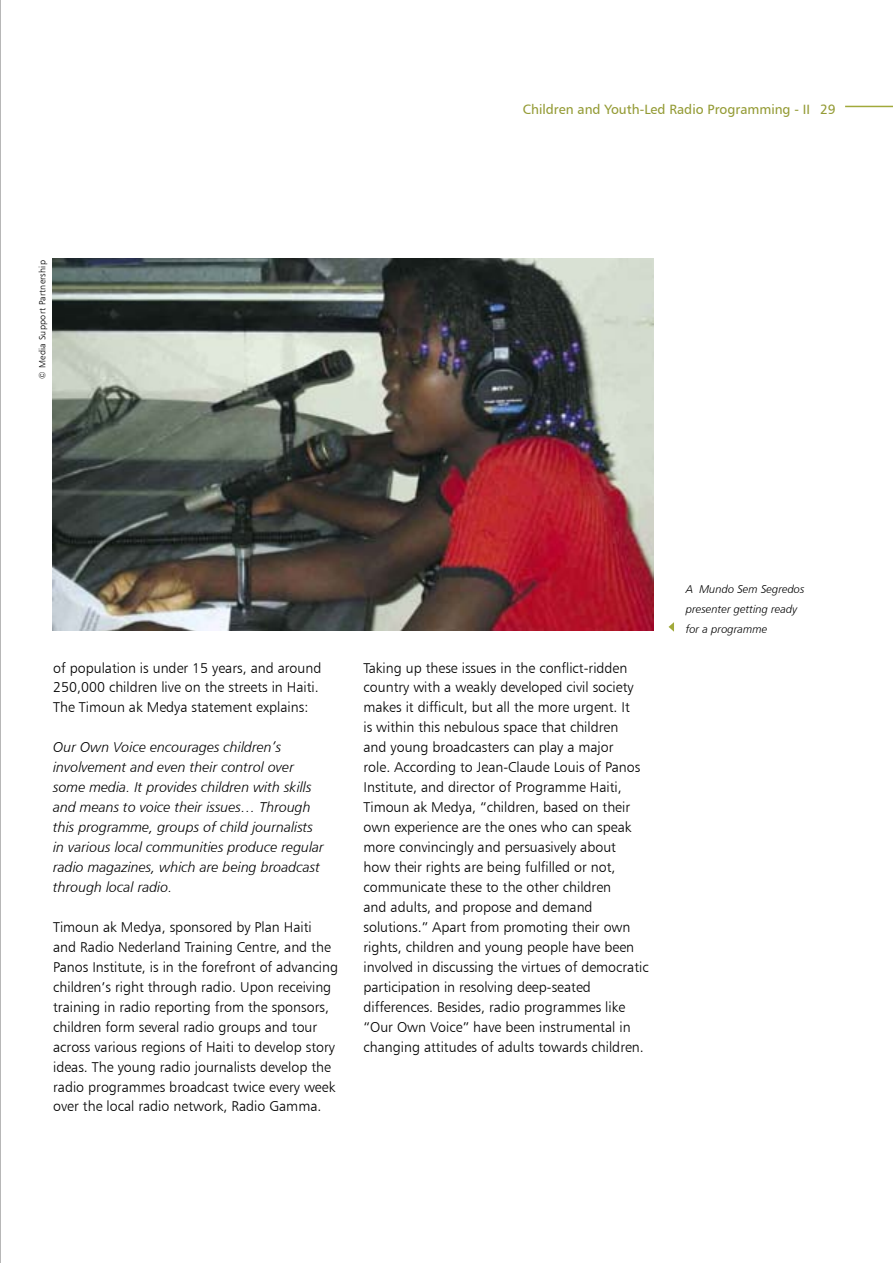
<style>
.page{position:relative;width:893px;height:1263px;background:#fff}
.page>*{position:absolute;margin:0;border:0;box-sizing:border-box;transform-origin:0 0}
.t1{font:14.25px/20px "Humanist 777 BT Light B";color:#000}
.t2{font:14.25px/20px "Humanist 777 BT Light Italic B";color:#000}
.t3{font:13.5px "Humanist 777 BT Roman B";color:#949b35}
.t4{font:11.25px/20px "Humanist 777 BT Light Italic B";color:#000}
.t5{font:9px "Humanist 777 BT Light B";letter-spacing:.025em;color:#000}
</style>
<div class="page">
<hr style="left:845px;top:106px;width:48px;height:1px;background:#a1a93a">
<hr style="left:0;top:0;width:1px;height:1263px;background:#6f6f6f">
<img style="left:53px;top:258px;width:600px;height:372px">
<svg style="left:668px;top:622px;width:6px;height:10px"></svg>
<p class="t5" style="left:37px;top:378px;width:120px;rotate:-90deg">© Media Support Partnership</p>
<p class="t3" style="left:523px;top:101px;width:289px">Children and Youth-Led Radio Programming - II</p>
<p class="t3" style="left:820px;top:101px;width:17px">29</p>
<p class="t1" style="left:53px;top:657px;width:270px">of population is under 15 years, and around<br>250,000 children live on the streets in Haiti.<br>The Timoun ak Medya statement explains:</p>
<p class="t2" style="left:53px;top:737px;width:272px">Our Own Voice encourages children’s involvement and even their control over some media. It provides children with skills and means to voice their issues… Through this programme, groups of child journalists in various local communities produce regular radio magazines, which are being broadcast through local radio.</p>
<p class="t1" style="left:53px;top:917px;width:287px">Timoun ak Medya, sponsored by Plan Haiti and Radio Nederland Training Centre, and the Panos Institute, is in the forefront of advancing children’s right through radio. Upon receiving training in radio reporting from the sponsors, children form several radio groups and tour across various regions of Haiti to develop story ideas. The young radio journalists develop the radio programmes broadcast twice every week over the local radio network, Radio Gamma.</p>
<p class="t1" style="left:363px;top:657px;width:287px">Taking up these issues in the conflict-ridden country with a weakly developed civil society makes it difficult, but all the more urgent. It<br>is within this nebulous space that children<br>and young broadcasters can play a major<br>role. According to Jean-Claude Louis of Panos Institute, and director of Programme Haiti, Timoun ak Medya, “children, based on their own experience are the ones who can speak more convincingly and persuasively about<br>how their rights are being fulfilled or not, communicate these to the other children<br>and adults, and propose and demand solutions.” Apart from promoting their own rights, children and young people have been involved in discussing the virtues of democratic participation in resolving deep-seated differences. Besides, radio programmes like “Our Own Voice” have been instrumental in changing attitudes of adults towards children.</p>
<p class="t4" style="left:686px;top:579px;width:120px">A Mundo Sem Segredos presenter getting ready for a programme</p>
</div>
